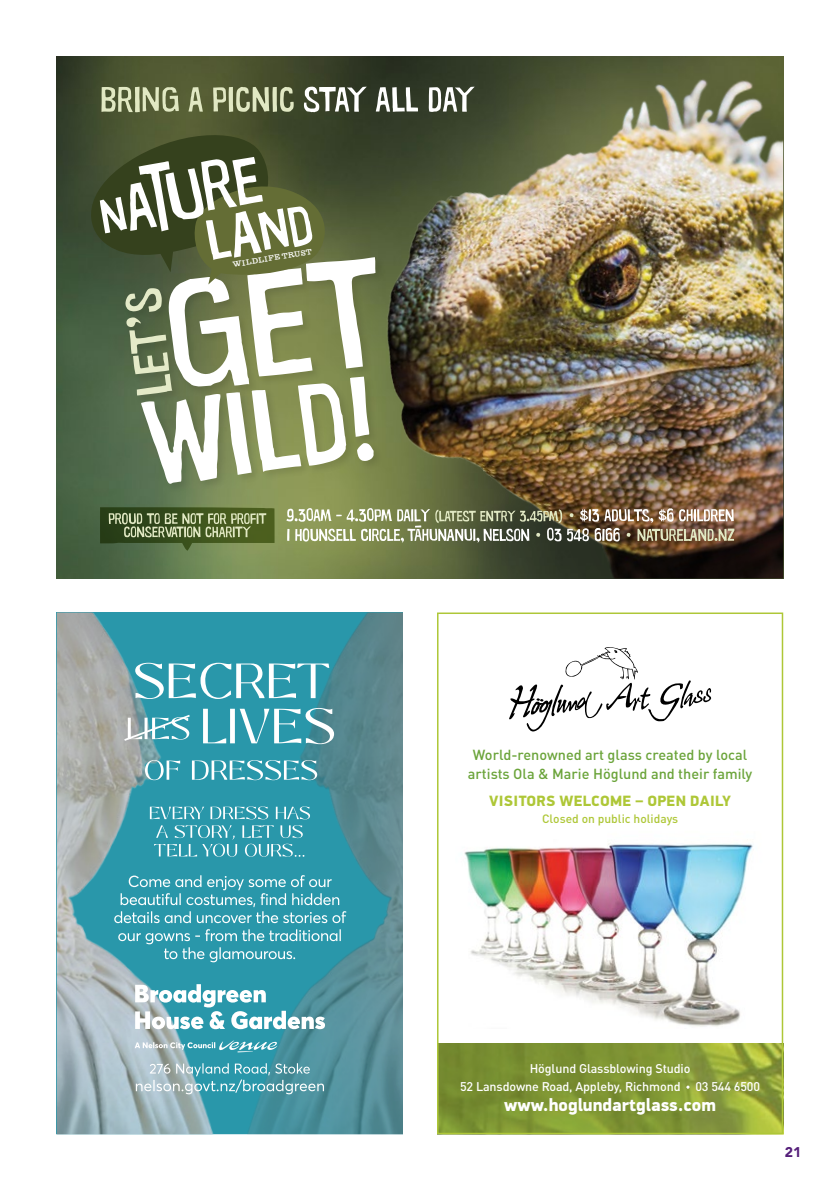
<style>
.page{position:relative;width:840px;height:1191px;background:#fff}
.page>*{position:absolute;margin:0;border:0;box-sizing:border-box;transform-origin:0 0}
.t1{font:900 18px "PF Din Display Pro";color:#fff}
.t2{font:900 15px "PF Din Display Pro";letter-spacing:.02em;color:#aec737}
.t3{font:500 14.4px/18.6px "DINOT";color:#6ba43a;text-align:center}
.t4{font:900 14px "Avenir";color:#551f7a}
.t5{font:500 12.4px/18px "DINOT";letter-spacing:-.01em;color:#fff;text-align:center}
.t6{font:500 12px "DINOT";color:#aec737}
.t7{font:7.6px "YWFT Merriam";color:#fff}
</style>
<div class="page">
<img style="left:57px;top:57px;width:41px;height:521px">
<img style="left:98px;top:57px;width:684px;height:521px">
<div style="left:139px;top:375px;width:244px;height:118px;background:#000;opacity:.1"></div>
<div style="left:166px;top:255px;width:219px;height:142px;background:#000;opacity:.1"></div>
<svg style="left:83px;top:128px;width:292px;height:356px"></svg>
<svg style="left:304px;top:87px;width:170px;height:25px"></svg>
<svg style="left:101px;top:87px;width:192px;height:25px;background:#8e9670"></svg>
<svg style="left:100px;top:507px;width:174px;height:44px;background:#5f7342"></svg>
<img style="left:483px;top:409px;width:299px;height:169px">
<img style="left:286px;top:508px;width:448px;height:34px">
<img style="left:57px;top:612px;width:169px;height:297px">
<img style="left:226px;top:612px;width:177px;height:297px">
<svg style="left:57px;top:909px;width:346px;height:225px;background:#689faa"></svg>
<svg style="left:154px;top:825px;width:150px;height:31px;background:#4ba7b7"></svg>
<svg style="left:150px;top:806px;width:160px;height:13px;background:#5aafbd"></svg>
<svg style="left:122px;top:708px;width:212px;height:36px"></svg>
<svg style="left:135px;top:663px;width:194px;height:36px"></svg>
<svg style="left:145px;top:760px;width:172px;height:20px;background:#5eb0be"></svg>
<svg style="left:118px;top:929px;width:222px;height:33px;background:#46a5b5"></svg>
<svg style="left:114px;top:875px;width:232px;height:48px;background:#4da8b8"></svg>
<svg style="left:136px;top:1063px;width:188px;height:31px;background:#76afba"></svg>
<svg style="left:135px;top:984px;width:190px;height:45px"></svg>
<svg style="left:135px;top:1040px;width:142px;height:12px;background:#7db8c2"></svg>
<img style="left:464px;top:843px;width:289px;height:184px">
<img style="left:440px;top:1043px;width:339px;height:88px">
<svg style="left:509px;top:647px;width:201px;height:84px"></svg>
<div style="left:437px;top:612px;width:345px;height:522px;border:2px solid #aec737"></div>
<p class="t7" style="left:232px;top:261px;width:81px;rotate:-10deg">WILDLIFE TRUST</p>
<p class="t3" style="left:467px;top:745px;width:286px">World-renowned art glass created by local artists Ola &amp; Marie Höglund and their family</p>
<p class="t2" style="left:489px;top:791px;width:243px">VISITORS WELCOME – OPEN DAILY</p>
<p class="t6" style="left:541px;top:811px;width:137px">Closed on public holidays</p>
<p class="t5" style="left:460px;top:1058px;width:301px">Höglund Glassblowing Studio<br>52 Lansdowne Road, Appleby, Richmond · 03 544 6500</p>
<p class="t1" style="left:504px;top:1094px;width:213px">www.hoglundartglass.com</p>
<p class="t4" style="left:784px;top:1143px;width:18px">21</p>
</div>
